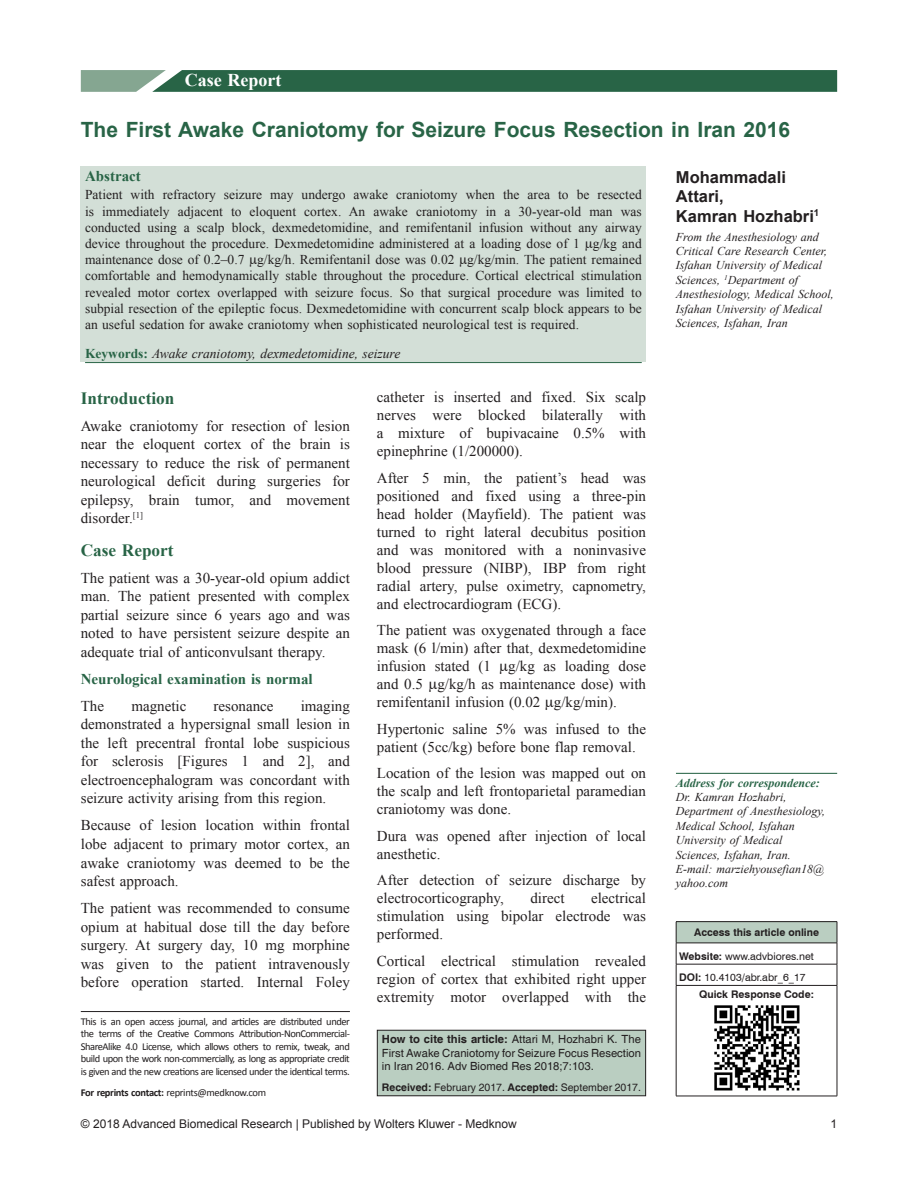
<style>
.page{position:relative;width:918px;height:1188px;background:#fff}
.page>*{position:absolute;margin:0;border:0;box-sizing:border-box;transform-origin:0 0}
.AT{font:700 21px "Arial";color:#286446}
.AH{font:700 18px "Times New Roman";color:#fff}
.t1{font:700 17.25px "Times New Roman";color:#286446}
.AU{font:700 16.5px/19.5px "Arial";color:#231f20}
.TX{font:15px/18px "Times New Roman";color:#231f20;text-align:justify}
.ABSH{font:700 15px "Times New Roman";color:#286446}
.ABS{font:13.5px/16.2px "Times New Roman";color:#231f20;text-align:justify}
.KWD{font:italic 13.5px "Times New Roman";color:#231f20}
.AFF{font:italic 12px/14.4px "Times New Roman";color:#231f20}
.ADD{font:italic 12px/14.4px "Times New Roman";color:#231f20}
.t2{font:12px "Arial";color:#231f20}
.HTC{font:11.25px/13.5px "Helvetica";color:#231f20;text-align:justify}
.OS{font:10.5px/12.6px "Calibri";letter-spacing:-.045em;color:#211d1e;text-align:justify}
.HIS{font:10.5px "Helvetica";color:#231f20}
.Website{font:10.5px "Swiss 721 BT";color:#231f20}
.DOI{font:10.5px "Swiss 721 BT";color:#231f20}
.ATAO{font:700 10.5px "Swiss 721 BT";color:#231f20}
.QRC{font:700 10.5px "Swiss 721 BT";color:#231f20}
.s1{font-weight:700;font-style:normal;color:#286446}
.s2{font-weight:700}
.s3{font-weight:700;color:#286446}
</style>
<div class="page">
<hr style="left:676px;top:773px;width:161px;height:1px;background:#286446">
<div style="left:81px;top:167px;width:565px;height:195px;background:#d3dfd7"></div>
<hr style="left:85px;top:362px;width:557px;height:1px;background:#286446">
<svg style="left:81px;top:70px;width:756px;height:22px;background:#376e52"></svg>
<div style="left:377px;top:1030px;width:269px;height:66px;background:#bacec1"></div>
<div style="left:377px;top:1030px;width:269px;height:66px;border:1px solid #231f20"></div>
<hr style="left:81px;top:1011px;width:269px;height:1px;background:#231f20">
<div style="left:676px;top:922px;width:161px;height:21px;background:#bacec1"></div>
<hr style="left:676px;top:943px;width:161px;height:1px;background:#231f20">
<hr style="left:676px;top:964px;width:161px;height:1px;background:#231f20">
<hr style="left:676px;top:985px;width:161px;height:1px;background:#231f20">
<hr style="left:676px;top:921px;width:161px;height:1px;background:#231f20">
<svg style="left:676px;top:922px;width:1px;height:63px"></svg>
<svg style="left:837px;top:922px;width:1px;height:63px"></svg>
<hr style="left:676px;top:986px;width:1px;height:110px;background:#231f20">
<hr style="left:837px;top:986px;width:1px;height:110px;background:#231f20">
<hr style="left:676px;top:1096px;width:161px;height:1px;background:#231f20">
<img style="left:714px;top:1005px;width:85px;height:86px">
<p class="AH" style="left:185px;top:67px;width:98px">Case Report</p>
<p class="AT" style="left:81px;top:116px;width:711px">The First Awake Craniotomy for Seizure Focus Resection in Iran 2016</p>
<p class="ABSH" style="left:85px;top:165px;width:57px">Abstract</p>
<p class="ABS" style="left:85px;top:187px;width:558px">Patient with refractory seizure may undergo awake craniotomy when the area to be resected is immediately adjacent to eloquent cortex. An awake craniotomy in a 30‑year‑old man was conducted using a scalp block, dexmedetomidine, and remifentanil infusion without any airway device throughout the procedure. Dexmedetomidine administered at a loading dose of 1 g/kg and maintenance dose of 0.2–0.7 g/kg/h. Remifentanil dose was 0.02 g/kg/min. The patient remained comfortable and hemodynamically stable throughout the procedure. Cortical electrical stimulation revealed motor cortex overlapped with seizure focus. So that surgical procedure was limited to subpial resection of the epileptic focus. Dexmedetomidine with concurrent scalp block appears to be an useful sedation for awake craniotomy when sophisticated neurological test is required.</p>
<p class="KWD" style="left:85px;top:344px;width:317px"><span class="s1">Keywords:</span> Awake craniotomy, dexmedetomidine, seizure</p>
<h1 class="t1" style="left:81px;top:385px;width:95px">Introduction</h1>
<p class="TX" style="left:81px;top:416px;width:271px;line-height:18.5px">Awake craniotomy for resection of lesion near the eloquent cortex of the brain is necessary to reduce the risk of permanent neurological deficit during surgeries for epilepsy, brain tumor, and movement disorder.<sup>[1]</sup></p>
<h1 class="t1" style="left:81px;top:538px;width:94px">Case Report</h1>
<p class="TX" style="left:81px;top:568px;width:271px;line-height:18.5px">The patient was a 30‑year‑old opium addict man. The patient presented with complex partial seizure since 6 years ago and was noted to have persistent seizure despite an adequate trial of anticonvulsant therapy.</p>
<h2 class="ABSH" style="left:81px;top:668px;width:233px">Neurological examination is normal</h2>
<p class="TX" style="left:81px;top:697px;width:25px">The</p>
<p class="TX" style="left:131px;top:697px;width:56px">magnetic</p>
<p class="TX" style="left:214px;top:697px;width:61px">resonance</p>
<p class="TX" style="left:81px;top:696px;width:271px;line-height:18.5px;text-indent:220px">imaging demonstrated a hypersignal small lesion in the left precentral frontal lobe suspicious for sclerosis [Figures 1 and 2], and electroencephalogram was concordant with seizure activity arising from this region.</p>
<p class="TX" style="left:81px;top:816px;width:271px;line-height:18.5px">Because of lesion location within frontal lobe adjacent to primary motor cortex, an awake craniotomy was deemed to be the safest approach.</p>
<p class="TX" style="left:81px;top:899px;width:271px;line-height:18.5px">The patient was recommended to consume opium at habitual dose till the day before surgery. At surgery day, 10 mg morphine was given to the patient intravenously before operation started. Internal Foley</p>
<p class="OS" style="left:81px;top:1015px;width:271px">This is an open access journal, and articles are distributed under the terms of the Creative Commons Attribution-NonCommercial-ShareAlike 4.0 License, which allows others to remix, tweak, and build upon the work non-commercially, as long as appropriate credit is given and the new creations are licensed under the identical terms.</p>
<p class="OS" style="left:81px;top:1086px;width:187px"><span class="s2">For reprints contact:</span> reprints@medknow.com</p>
<p class="TX" style="left:377px;top:388px;width:271px">catheter is inserted and fixed. Six scalp nerves were blocked bilaterally with a mixture of bupivacaine 0.5% with epinephrine (1/200000).</p>
<p class="TX" style="left:377px;top:469px;width:271px">After 5 min, the patient’s head was positioned and fixed using a three‑pin head holder (Mayfield). The patient was turned to right lateral decubitus position and was monitored with a noninvasive blood pressure (NIBP), IBP from right radial artery, pulse oximetry, capnometry, and electrocardiogram (ECG).</p>
<p class="TX" style="left:377px;top:621px;width:271px">The patient was oxygenated through a face mask (6 l/min) after that, dexmedetomidine infusion stated (1 g/kg as loading dose and 0.5 g/kg/h as maintenance dose) with remifentanil infusion (0.02 g/kg/min).</p>
<p class="TX" style="left:377px;top:720px;width:271px">Hypertonic saline 5% was infused to the patient (5cc/kg) before bone flap removal.</p>
<p class="TX" style="left:377px;top:764px;width:271px">Location of the lesion was mapped out on the scalp and left frontoparietal paramedian craniotomy was done.</p>
<p class="TX" style="left:377px;top:826px;width:271px">Dura was opened after injection of local anesthetic.</p>
<p class="TX" style="left:377px;top:871px;width:271px">After detection of seizure discharge by electrocorticography,</p>
<p class="TX" style="left:377px;top:889px;width:271px;text-indent:214px">electrical stimulation using bipolar electrode was performed.</p>
<p class="TX" style="left:377px;top:951px;width:271px">Cortical electrical stimulation revealed region of cortex that exhibited right upper extremity motor overlapped with the</p>
<p class="TX" style="left:530px;top:889px;width:36px">direct</p>
<p class="HTC" style="left:382px;top:1033px;width:261px"><span class="s2">How to cite this article:</span> Attari M, Hozhabri K. The First Awake Craniotomy for Seizure Focus Resection in Iran 2016. Adv Biomed Res 2018;7:103.</p>
<p class="HIS" style="left:382px;top:1081px;width:261px"><span class="s2">Received:</span> February 2017. <span class="s2">Accepted:</span> September 2017.</p>
<p class="AU" style="left:676px;top:168px;width:145px">Mohammadali<br>Attari,<br>Kamran Hozhabri<sup>1</sup></p>
<p class="AFF" style="left:676px;top:229px;width:159px">From the Anesthesiology and<br>Critical Care Research Center,<br>Isfahan University of Medical<br>Sciences, <sup>1</sup>Department of<br>Anesthesiology, Medical School,<br>Isfahan University of Medical<br>Sciences, Isfahan, Iran</p>
<p class="ADD" style="left:676px;top:775px;width:151px"><span class="s3">Address for correspondence:<br></span>Dr. Kamran Hozhabri,<br>Department of Anesthesiology,<br>Medical School, Isfahan<br>University of Medical<br>Sciences, Isfahan, Iran.<br>E‑mail: marziehyousefian18@ yahoo.com</p>
<p class="ATAO" style="left:694px;top:925px;width:126px">Access this article online</p>
<p class="Website" style="left:679px;top:949px;width:136px"><span class="s2">Website:</span> www.advbiores.net</p>
<p class="DOI" style="left:679px;top:971px;width:128px"><span class="s2">DOI:</span> 10.4103/abr.abr_6_17</p>
<p class="QRC" style="left:699px;top:987px;width:116px">Quick Response Code:</p>
<p class="t2" style="left:81px;top:1116px;width:437px">© 2018 Advanced Biomedical Research | Published by Wolters Kluwer - Medknow</p>
<p class="t2" style="left:830px;top:1116px;width:8px">1</p>
</div>
